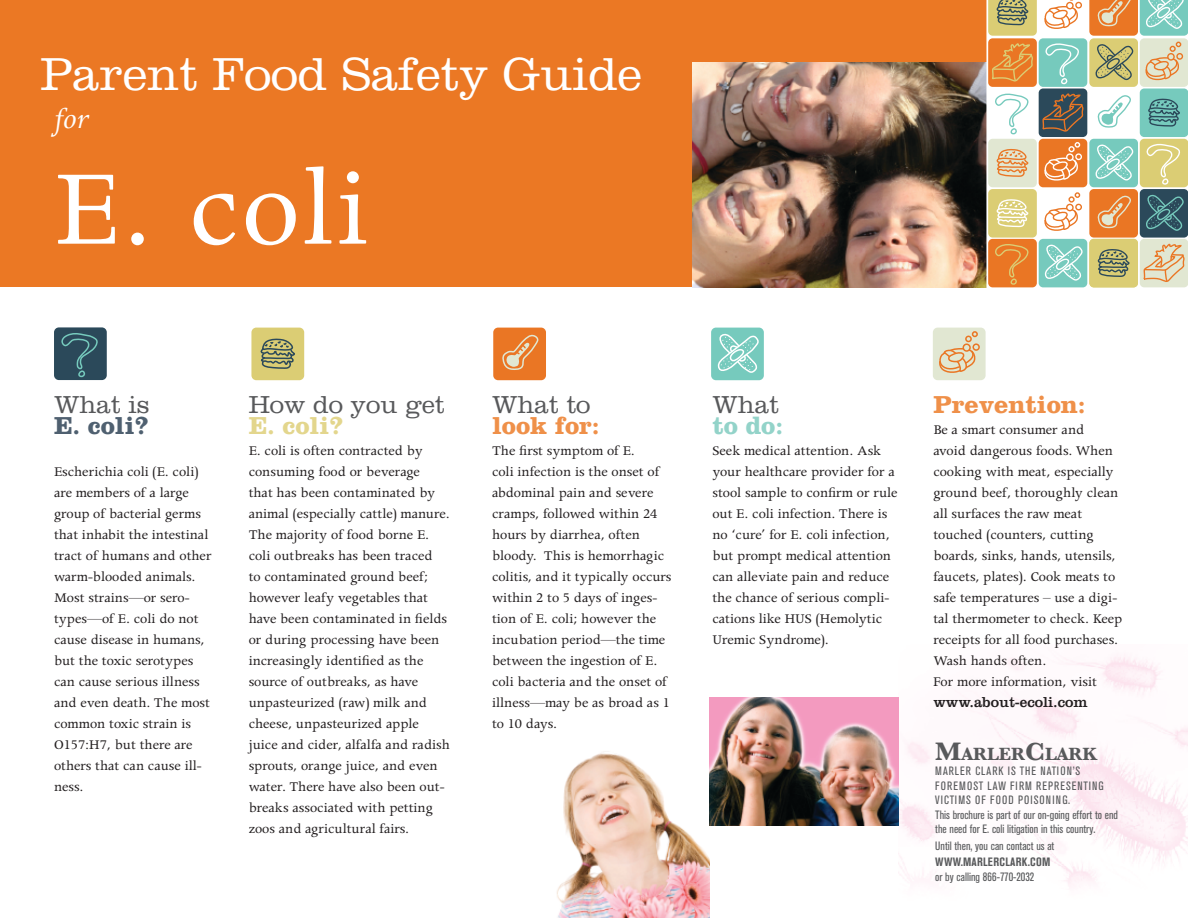
<style>
.page{position:relative;width:1188px;height:918px;background:#fff}
.page>*{position:absolute;margin:0;border:0;box-sizing:border-box;transform-origin:0 0}
.t1{font:119.7px "Apollo";color:#fff}
.t2{font:300 48px "Clarendon";color:#fff}
.t3{font:italic 31.5px "Apollo";color:#fff}
.t4{font:300 25.5px "Clarendon";color:#58595b}
.t5{font:700 25.5px "Clarendon";color:#ef9049}
.t6{font:700 25.5px "Clarendon";color:#4f6070}
.t7{font:700 25.5px "Clarendon";color:#e3d68d}
.t8{font:700 25.5px "Clarendon";color:#93d3c9}
.t9{font:700 18.6px "Baskerville";color:#58595b}
.t10{font:15px/21px "Apollo";color:#231f20}
.t11{font:15px "Clarendon";color:#231f20}
.t12{font:condensed 12px/14.4px "Akzidenz Grotesk BE";color:#58595b}
.t13{font:700 condensed 12px "Akzidenz Grotesk BE";letter-spacing:.03em;color:#58595b}
.s1{font-size:26.55px}
</style>
<div class="page">
<div style="left:0;top:0;width:986px;height:287px;background:#eb7824"></div>
<svg style="left:988px;top:41px;width:200px;height:247px"></svg>
<div style="left:988px;top:189px;width:49px;height:49px;background:#dbcd74;border-radius:4px"></div>
<svg style="left:996px;top:199px;width:33px;height:29px"></svg>
<div style="left:1140px;top:89px;width:48px;height:48px;background:#76cabd;border-radius:4px"></div>
<svg style="left:1148px;top:98px;width:32px;height:29px"></svg>
<div style="left:988px;top:139px;width:49px;height:48px;background:#e1e7d2;border-radius:4px"></div>
<div style="left:1089px;top:239px;width:49px;height:48px;background:#dbcd74;border-radius:4px"></div>
<svg style="left:1097px;top:249px;width:33px;height:28px"></svg>
<div style="left:1039px;top:38px;width:48px;height:49px;background:#76cabd;border-radius:4px"></div>
<div style="left:988px;top:89px;width:49px;height:48px;background:#fff;border-radius:4px"></div>
<div style="left:988px;top:239px;width:49px;height:48px;background:#ea7624;border-radius:4px"></div>
<svg style="left:993px;top:244px;width:37px;height:44px"></svg>
<div style="left:1140px;top:139px;width:48px;height:48px;background:#dbcd74;border-radius:4px"></div>
<div style="left:1089px;top:189px;width:49px;height:49px;background:#ea7624;border-radius:4px"></div>
<svg style="left:1097px;top:195px;width:34px;height:34px"></svg>
<div style="left:1089px;top:89px;width:49px;height:48px;background:#fff;border-radius:4px"></div>
<svg style="left:1097px;top:95px;width:34px;height:33px"></svg>
<div style="left:1039px;top:239px;width:48px;height:48px;background:#76cabd;border-radius:4px"></div>
<svg style="left:1044px;top:244px;width:39px;height:37px"></svg>
<div style="left:1089px;top:139px;width:49px;height:48px;background:#76cabd;border-radius:4px"></div>
<svg style="left:1095px;top:144px;width:39px;height:37px"></svg>
<div style="left:1089px;top:38px;width:49px;height:49px;background:#dbcd74;border-radius:4px"></div>
<svg style="left:1095px;top:44px;width:39px;height:37px"></svg>
<div style="left:1140px;top:189px;width:48px;height:49px;background:#2b495a;border-radius:4px"></div>
<div style="left:1140px;top:38px;width:48px;height:49px;background:#e1e7d2;border-radius:4px"></div>
<div style="left:1176px;top:53px;width:7px;height:7px;border:1px solid #ea7624;border-radius:50%"></div>
<svg style="left:1145px;top:42px;width:36px;height:39px"></svg>
<svg style="left:988px;top:0;width:200px;height:36px"></svg>
<div style="left:1039px;top:189px;width:48px;height:49px;background:#fff;border-radius:4px"></div>
<svg style="left:1044px;top:207px;width:35px;height:24px"></svg>
<div style="left:1067px;top:204px;width:6px;height:7px;background:#fff;border-radius:50%"></div>
<div style="left:1066px;top:204px;width:8px;height:7px;border:1px solid #ea7624;border-radius:50%"></div>
<div style="left:1075px;top:204px;width:7px;height:6px;border:1px solid #ea7624;border-radius:50%"></div>
<div style="left:1068px;top:196px;width:7px;height:7px;border:1px solid #ea7624;border-radius:50%"></div>
<svg style="left:1075px;top:192px;width:5px;height:6px"></svg>
<div style="left:1039px;top:139px;width:48px;height:48px;background:#ea7624;border-radius:4px"></div>
<div style="left:988px;top:38px;width:49px;height:49px;background:#ea7624;border-radius:4px"></div>
<svg style="left:990px;top:43px;width:44px;height:145px"></svg>
<div style="left:1140px;top:239px;width:48px;height:48px;background:#e1e7d2;border-radius:4px"></div>
<svg style="left:1142px;top:143px;width:44px;height:145px"></svg>
<div style="left:1039px;top:89px;width:48px;height:48px;background:#2b495a;border-radius:4px"></div>
<svg style="left:1041px;top:43px;width:44px;height:138px"></svg>
<img style="left:898px;top:654px;width:290px;height:233px">
<img style="left:693px;top:63px;width:293px;height:224px">
<div style="left:54px;top:327px;width:53px;height:53px;background:#2b495a;border-radius:5px"></div>
<svg style="left:60px;top:333px;width:39px;height:48px"></svg>
<div style="left:251px;top:328px;width:53px;height:52px;background:#dbcd74;border-radius:5px"></div>
<svg style="left:260px;top:338px;width:35px;height:31px"></svg>
<div style="left:493px;top:328px;width:53px;height:52px;background:#ea7624;border-radius:5px"></div>
<svg style="left:502px;top:334px;width:37px;height:36px"></svg>
<div style="left:711px;top:328px;width:53px;height:52px;background:#76cabd;border-radius:5px"></div>
<svg style="left:717px;top:333px;width:42px;height:40px"></svg>
<div style="left:933px;top:328px;width:53px;height:52px;background:#e1e7d2;border-radius:5px"></div>
<svg style="left:939px;top:347px;width:37px;height:26px"></svg>
<div style="left:963px;top:344px;width:7px;height:7px;background:#e1e7d2;border-radius:50%"></div>
<div style="left:963px;top:343px;width:8px;height:9px;border:2px solid #ea7624;border-radius:50%"></div>
<div style="left:972px;top:343px;width:8px;height:8px;border:2px solid #ea7624;border-radius:50%"></div>
<div style="left:965px;top:336px;width:7px;height:6px;border:2px solid #ea7624;border-radius:50%"></div>
<svg style="left:972px;top:331px;width:6px;height:6px"></svg>
<img style="left:557px;top:751px;width:153px;height:167px">
<img style="left:709px;top:697px;width:189px;height:129px">
<h2 class="t2" style="left:40px;top:46px;width:603px">Parent Food Safety Guide</h2>
<h3 class="t3" style="left:54px;top:102px;width:36px">for</h3>
<h1 class="t1" style="left:54px;top:144px;width:317px">E. coli</h1>
<h3 class="t4" style="left:54px;top:390px;width:97px">What is</h3>
<h3 class="t6" style="left:54px;top:410px;width:96px">E. coli?</h3>
<p class="t10" style="left:54px;top:461px;width:159px">Escherichia coli (E. coli) are members of a large group of bacterial germs that inhabit the intestinal tract of humans and other warm-blooded animals.<br>Most strains—or sero&shy;types—of E. coli do not cause disease in humans, but the toxic serotypes can cause serious illness and even death. The most common toxic strain is<br>O157:H7, but there are others that can cause ill&shy;ness.</p>
<h3 class="t4" style="left:249px;top:390px;width:198px">How do you get</h3>
<h3 class="t7" style="left:249px;top:410px;width:96px">E. coli?</h3>
<p class="t10" style="left:249px;top:440px;width:203px">E. coli is often contracted by consuming food or beverage<br>that has been contaminated by animal (especially cattle) manure.<br>The majority of food borne E. coli outbreaks has been traced<br>to contaminated ground beef; however leafy vegetables that have been contaminated in fields or during processing have been increasingly identified as the source of outbreaks, as have unpasteurized (raw) milk and cheese, unpasteurized apple juice and cider, alfalfa and radish sprouts, orange juice, and even water. There have also been out&shy;breaks associated with petting zoos and agricultural fairs.</p>
<h3 class="t4" style="left:492px;top:390px;width:100px">What to</h3>
<h3 class="t5" style="left:492px;top:410px;width:109px">look for:</h3>
<p class="t10" style="left:492px;top:440px;width:181px">The first symptom of E.<br>coli infection is the onset of abdominal pain and severe cramps, followed within 24 hours by diarrhea, often bloody. This is hemorrhagic colitis, and it typically occurs within 2 to 5 days of inges&shy;tion of E. coli; however the incubation period—the time between the ingestion of E. coli bacteria and the onset of illness—may be as broad as 1 to 10 days.</p>
<h3 class="t4" style="left:712px;top:390px;width:68px">What</h3>
<h3 class="t8" style="left:712px;top:410px;width:72px">to do:</h3>
<p class="t10" style="left:712px;top:440px;width:187px">Seek medical attention. Ask your healthcare provider for a stool sample to confirm or rule out E. coli infection. There is no ‘cure’ for E. coli infection, but prompt medical attention can alleviate pain and reduce the chance of serious compli&shy;cations like HUS (Hemolytic<br>Uremic Syndrome).</p>
<h3 class="t5" style="left:933px;top:389px;width:154px">Prevention:</h3>
<p class="t10" style="left:933px;top:419px;width:190px">Be a smart consumer and<br>avoid dangerous foods. When cooking with meat, especially ground beef, thoroughly clean all surfaces the raw meat touched (counters, cutting boards, sinks, hands, utensils, faucets, plates). Cook meats to safe temperatures – use a digi&shy;tal thermometer to check. Keep receipts for all food purchases.<br>Wash hands often.<br>For more information, visit</p>
<p class="t11" style="left:933px;top:693px;width:156px">www.about-ecoli.com</p>
<p class="t9" style="left:935px;top:743px;width:163px"><span class="s1">M</span>ARLER<span class="s1">C</span>LARK</p>
<p class="t12" style="left:935px;top:764px;width:184px">Marler Clark is the nation’s foremost law firm representing victims of food poisoning.<br>This brochure is part of our on-going effort to end the need for E. coli litigation in this country.</p>
<p class="t12" style="left:935px;top:838px;width:121px">Until then, you can contact us at</p>
<p class="t13" style="left:935px;top:855px;width:117px">WWW.MARLERCLARK.COM</p>
<p class="t12" style="left:935px;top:870px;width:101px">or by calling 866-770-2032</p>
</div>
